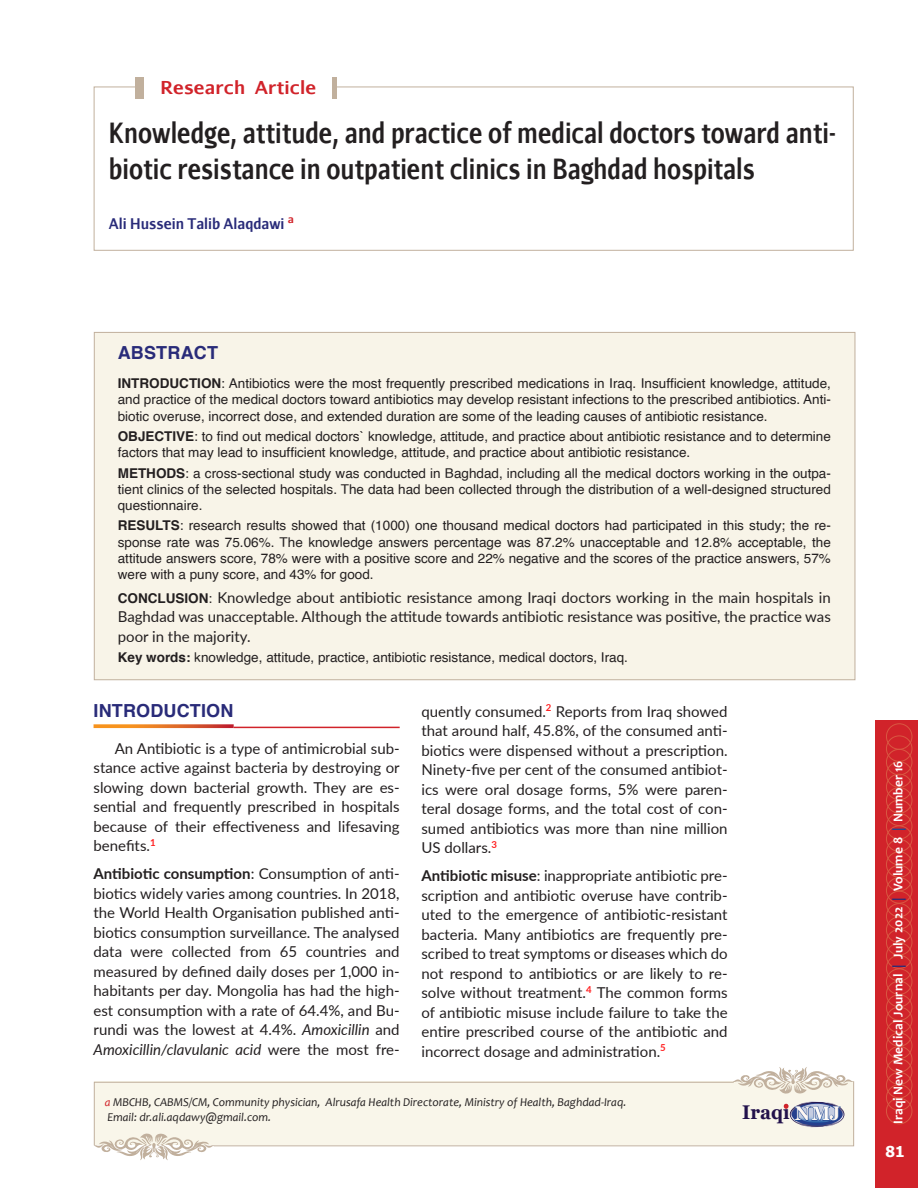
<style>
.page{position:relative;width:918px;height:1188px;background:#fff}
.page>*{position:absolute;margin:0;border:0;box-sizing:border-box;transform-origin:0 0}
.Article_Tile__Final{font:700 28.2px/36px "Aurulent Sans";color:#231f20;scale:.8 1}
.t1{font:700 19.8px "Georgia";color:#22114b;scale:.93 1}
.Reference_Style{font:700 18px "Aurulent Sans";letter-spacing:.01em;color:#d1232a}
.Manuscript_Paragraph{font:700 18px "Helvetica";letter-spacing:.01em;color:#292b79}
.Abstract__Final{font:700 18px "Helvetica";letter-spacing:.01em;color:#292b79}
.New_Manuscript_text{font:15px/19.5px "Lato";color:#231f20;text-align:justify}
.Abstract__Final-2{font:15px/19.5px "Lato";color:#231f20;text-align:justify}
.t2{font:700 15px "Tahoma";color:#fff}
.Article_Tile__Final-2{font:700 14.85px "Aurulent Sans";color:#292b79;scale:.91 1}
.Abstract__Final-3{font:13.5px/16.2px "Helvetica";color:#231f20;text-align:justify}
.t3{font:700 13.5px "Candara";color:#fff}
.t4{font:italic 12px "Candara";color:#231f20}
.s1{font-weight:700}
.s2{font-family:"Helvetica";font-weight:700;font-size:13.5px}
.s3{font-family:"Helvetica";font-size:13.5px}
.s4{font-style:italic}
.s5{color:#d1232a}
.s6{color:#204792}
.s7{color:#292b79}
</style>
<div class="page">
<div style="left:875px;top:720px;width:43px;height:468px;background:#d1232a"></div>
<div style="left:886px;top:1098px;width:26px;height:26px;border:1px solid #d95842;border-radius:50%"></div>
<div style="left:886px;top:1085px;width:26px;height:26px;border:1px solid #d95842;border-radius:50%"></div>
<div style="left:886px;top:1072px;width:26px;height:26px;border:1px solid #d95842;border-radius:50%"></div>
<div style="left:886px;top:1059px;width:26px;height:26px;border:1px solid #d95842;border-radius:50%"></div>
<div style="left:886px;top:1046px;width:26px;height:26px;border:1px solid #d95842;border-radius:50%"></div>
<div style="left:886px;top:1033px;width:26px;height:26px;border:1px solid #d95842;border-radius:50%"></div>
<div style="left:886px;top:1020px;width:26px;height:26px;border:1px solid #d95842;border-radius:50%"></div>
<div style="left:886px;top:1007px;width:26px;height:26px;border:1px solid #d95842;border-radius:50%"></div>
<div style="left:886px;top:995px;width:26px;height:25px;border:1px solid #d95842;border-radius:50%"></div>
<div style="left:886px;top:981px;width:26px;height:26px;border:1px solid #d95842;border-radius:50%"></div>
<div style="left:886px;top:969px;width:26px;height:26px;border:1px solid #d95842;border-radius:50%"></div>
<div style="left:886px;top:955px;width:26px;height:26px;border:1px solid #d95842;border-radius:50%"></div>
<div style="left:886px;top:943px;width:26px;height:26px;border:1px solid #d95842;border-radius:50%"></div>
<div style="left:886px;top:929px;width:26px;height:26px;border:1px solid #d95842;border-radius:50%"></div>
<div style="left:886px;top:917px;width:26px;height:26px;border:1px solid #d95842;border-radius:50%"></div>
<div style="left:886px;top:903px;width:26px;height:26px;border:1px solid #d95842;border-radius:50%"></div>
<div style="left:886px;top:891px;width:26px;height:26px;border:1px solid #d95842;border-radius:50%"></div>
<div style="left:886px;top:878px;width:26px;height:25px;border:1px solid #d95842;border-radius:50%"></div>
<div style="left:886px;top:865px;width:26px;height:26px;border:1px solid #d95842;border-radius:50%"></div>
<div style="left:886px;top:839px;width:26px;height:26px;border:1px solid #d95842;border-radius:50%"></div>
<div style="left:886px;top:852px;width:26px;height:26px;border:1px solid #d95842;border-radius:50%"></div>
<div style="left:886px;top:826px;width:26px;height:26px;border:1px solid #d95842;border-radius:50%"></div>
<div style="left:886px;top:813px;width:26px;height:26px;border:1px solid #d95842;border-radius:50%"></div>
<div style="left:886px;top:800px;width:26px;height:26px;border:1px solid #d95842;border-radius:50%"></div>
<div style="left:886px;top:762px;width:26px;height:25px;border:1px solid #d95842;border-radius:50%"></div>
<div style="left:886px;top:787px;width:26px;height:26px;border:1px solid #d95842;border-radius:50%"></div>
<div style="left:886px;top:749px;width:26px;height:26px;border:1px solid #d95842;border-radius:50%"></div>
<div style="left:886px;top:774px;width:26px;height:26px;border:1px solid #d95842;border-radius:50%"></div>
<div style="left:886px;top:736px;width:26px;height:26px;border:1px solid #d95842;border-radius:50%"></div>
<div style="left:886px;top:724px;width:26px;height:25px;border:1px solid #d95842;border-radius:50%"></div>
<svg style="left:94px;top:724px;width:140px;height:4px"></svg>
<hr style="left:234px;top:727px;width:166px;height:1px;background:#d1232a">
<svg style="left:94px;top:1067px;width:760px;height:93px"></svg>
<div style="left:94px;top:332px;width:761px;height:348px;background:#f8f4e8;border:1px solid #c1b09d"></div>
<svg style="left:93px;top:86px;width:761px;height:165px"></svg>
<div style="left:136px;top:77px;width:8px;height:21px;background:#c1b09d"></div>
<hr style="left:332px;top:77px;width:4px;height:21px;background:#c1b09d">
<p class="Reference_Style" style="left:160px;top:74px;width:157px">Research Article</p>
<p class="Article_Tile__Final" style="left:109px;top:112px;width:910px">Knowledge, attitude, and practice of medical doctors toward anti&shy;biotic resistance in outpatient clinics in Baghdad hospitals</p>
<p class="Article_Tile__Final-2" style="left:109px;top:212px;width:205px">Ali Hussein Talib Alaqdawi <sup>a</sup></p>
<p class="Abstract__Final" style="left:118px;top:338px;width:102px">ABSTRACT</p>
<p class="Abstract__Final-3" style="left:118px;top:376px;width:715px"><span class="s1">INTRODUCTION</span>: Antibiotics were the most frequently prescribed medications in Iraq. Insufficient knowledge, attitude, and practice of the medical doctors toward antibiotics may develop resistant infections to the prescribed antibiotics. Anti&shy;biotic overuse, incorrect dose, and extended duration are some of the leading causes of antibiotic resistance.</p>
<p class="Abstract__Final-3" style="left:118px;top:429px;width:715px"><span class="s1">OBJECTIVE</span>: to find out medical doctors` knowledge, attitude, and practice about antibiotic resistance and to determine factors that may lead to insufficient knowledge, attitude, and practice about antibiotic resistance.</p>
<p class="Abstract__Final-3" style="left:118px;top:465px;width:715px"><span class="s1">METHODS</span>: a cross-sectional study was conducted in Baghdad, including all the medical doctors working in the outpa&shy;tient clinics of the selected hospitals. The data had been collected through the distribution of a well-designed structured questionnaire.</p>
<p class="Abstract__Final-3" style="left:118px;top:518px;width:715px"><span class="s1">RESULTS</span>: research results showed that (1000) one thousand medical doctors had participated in this study; the re&shy;sponse rate was 75.06%. The knowledge answers percentage was 87.2% unacceptable and 12.8% acceptable, the attitude answers score, 78% were with a positive score and 22% negative and the scores of the practice answers, 57% were with a puny score, and 43% for good.</p>
<p class="Abstract__Final-2" style="left:118px;top:587px;width:715px"><span class="s2">CONCLUSION</span><span class="s3">:</span> Knowledge about antibiotic resistance among Iraqi doctors working in the main hospitals in Baghdad was unacceptable. Although the attitude towards antibiotic resistance was positive, the practice was poor in the majority.</p>
<p class="Abstract__Final-3" style="left:118px;top:650px;width:512px"><span class="s1">Key words:</span> knowledge, attitude, practice, antibiotic resistance, medical doctors, Iraq.</p>
<p class="Manuscript_Paragraph" style="left:94px;top:696px;width:141px">INTRODUCTION</p>
<p class="New_Manuscript_text" style="left:94px;top:738px;width:308px;text-indent:21px">An Antibiotic is a type of antimicrobial sub&shy;stance active against bacteria by destroying or slowing down bacterial growth. They are es&shy;sential and frequently prescribed in hospitals because of their effectiveness and lifesaving benefits.<sup>1</sup></p>
<p class="New_Manuscript_text" style="left:94px;top:863px;width:308px"><span class="s1">Antibiotic consumption</span>: Consumption of anti&shy;biotics widely varies among countries. In 2018, the World Health Organisation published anti&shy;biotics consumption surveillance. The analysed data were collected from 65 countries and measured by defined daily doses per 1,000 in&shy;habitants per day. Mongolia has had the high&shy;est consumption with a rate of 64.4%, and Bu&shy;rundi was the lowest at 4.4%. <span class="s4">Amoxicillin</span> and <span class="s4">Amoxicillin/clavulanic acid</span> were the most fre-</p>
<p class="New_Manuscript_text" style="left:421px;top:701px;width:308px">quently consumed.<sup>2</sup> Reports from Iraq showed that around half, 45.8%, of the consumed anti&shy;biotics were dispensed without a prescription.<br>Ninety-five per cent of the consumed antibiot&shy;ics were oral dosage forms, 5% were paren&shy;teral dosage forms, and the total cost of con&shy;sumed antibiotics was more than nine million US dollars.<sup>3</sup></p>
<p class="New_Manuscript_text" style="left:421px;top:866px;width:308px"><span class="s1">Antibiotic misuse</span>: inappropriate antibiotic pre&shy;scription and antibiotic overuse have contrib&shy;uted to the emergence of antibiotic-resistant bacteria. Many antibiotics are frequently pre&shy;scribed to treat symptoms or diseases which do not respond to antibiotics or are likely to re&shy;solve without treatment.<sup>4</sup> The common forms of antibiotic misuse include failure to take the entire prescribed course of the antibiotic and incorrect dosage and administration.<sup>5</sup></p>
<p class="t4" style="left:105px;top:1095px;width:523px"><span class="s5">a</span> MBCHB, CABMS/CM, Community physician, Alrusafa Health Directorate, Ministry of Health, Baghdad-Iraq.</p>
<p class="t4" style="left:107px;top:1109px;width:165px">Email: dr.ali.aqdawy@gmail.com.</p>
<p class="t1" style="left:742px;top:1100px;width:107px">Iraqi <span class="s6">NMJ</span></p>
<p class="t3" style="left:890px;top:1124px;width:365px;rotate:-90deg">Iraqi New Medical Journal <span class="s7">|</span> July 2022 <span class="s7">|</span> Volume 8 <span class="s6">|</span> Number 16</p>
<p class="t2" style="left:885px;top:1141px;width:21px">81</p>
</div>
